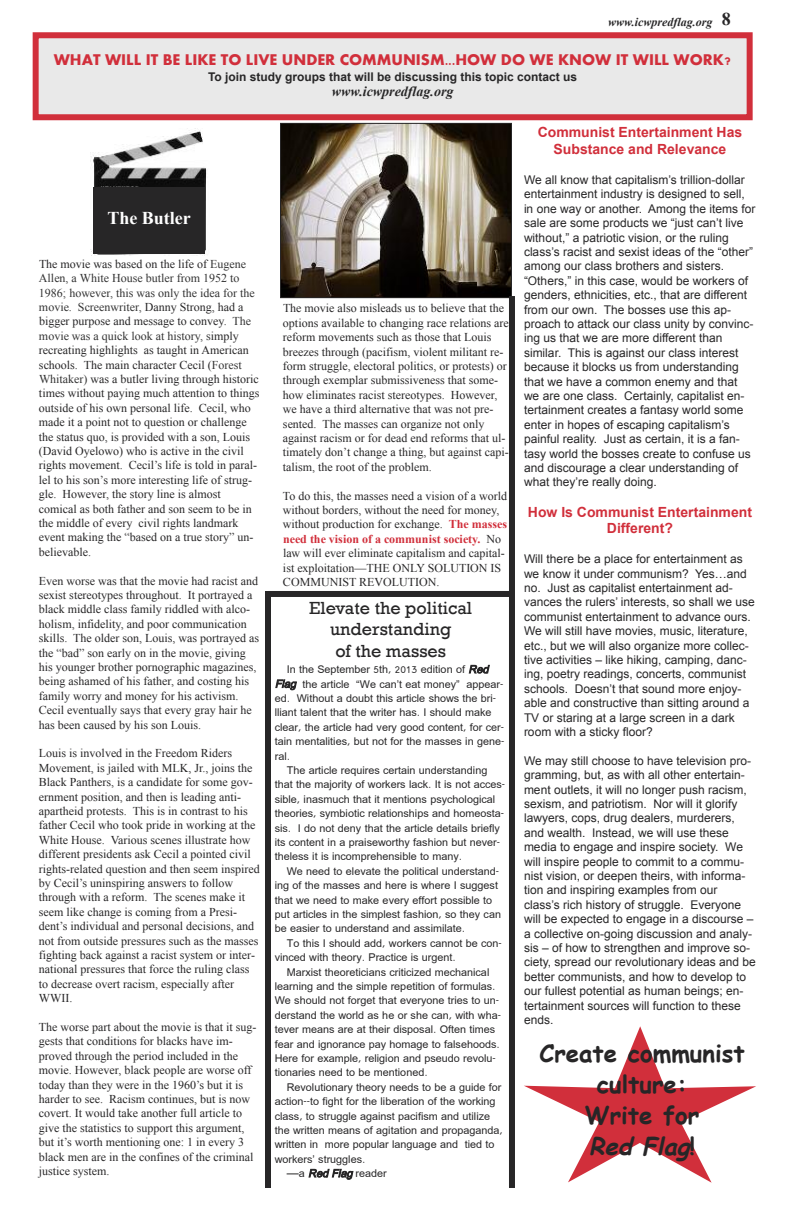
<style>
.page{position:relative;width:792px;height:1224px;background:#fff}
.page>*{position:absolute;margin:0;border:0;box-sizing:border-box;transform-origin:0 0}
.t1{font:700 24px/31px "Comic Sans MS";color:#272627;text-align:center}
.t2{font:18px/21.6px "Rockwell";color:#272627;text-align:center}
.t3{font:700 18px "Times New Roman";color:#fff}
.t4{font:700 16px "Aharoni";color:#d12f3b}
.t5{font:700 14px/16.8px "Arial";color:#d12f3b;text-align:center}
.t6{font:italic 700 14px "Times New Roman";color:#272627}
.t7{font:12px/14.4px "Times New Roman";color:#272627}
.t8{font:12px/14.4px "Arial";color:#272627}
.t9{font:12px/14.4px "Miriam";color:#272627}
.t10{font:700 12px "Arial";color:#272627}
.t11{font:italic 700 12px "Times New Roman";color:#272627}
.s1{font-style:normal;font-size:18px}
.s2{color:#333}
.s3{font-weight:700;color:#d12f3b}
.s4{font-style:italic}
</style>
<div class="page">
<div style="left:39px;top:38px;width:708px;height:76px;background:#e9e9e9"></div>
<div style="left:33px;top:32px;width:720px;height:88px;border:6px solid #d12f3b"></div>
<img style="left:90px;top:130px;width:117px;height:126px">
<div style="left:94px;top:187px;width:111px;height:67px;background:#272627"></div>
<svg style="left:524px;top:1026px;width:232px;height:157px"></svg>
<img style="left:282px;top:125px;width:228px;height:171px">
<div style="left:280px;top:123px;width:232px;height:175px;border:1px solid #272627"></div>
<div style="left:265px;top:591px;width:6px;height:597px;background:#272627"></div>
<div style="left:268px;top:591px;width:244px;height:6px;background:#272627"></div>
<div style="left:509px;top:296px;width:6px;height:892px;background:#272627"></div>
<p class="t11" style="left:608px;top:15px;width:124px">www.icwpredflag.org <span class="s1">8</span></p>
<h3 class="t4" style="left:54px;top:53px;width:679px">WHAT WILL IT BE LIKE TO LIVE UNDER COMMUNISM...HOW DO WE KNOW IT WILL WORK?</h3>
<p class="t10" style="left:208px;top:70px;width:371px">To join study groups that will be discussing this topic contact us</p>
<p class="t6" style="left:332px;top:84px;width:123px">www.icwpredflag.org</p>
<h2 class="t3" style="left:107px;top:208px;width:85px">The Butler</h2>
<p class="t7" style="left:39px;top:257px;width:222px">The movie was based on the life of <span class="s2">Eugene Allen, a White House butler from 1952 to 1986; however, this was only the idea for the movie. Screenwriter,</span> Danny Strong, had a bigger purpose and message to convey<span class="s2">. The movie was a quick look at history, s</span>imply recreating highlights as taught in American schools. The main character Cecil (<span class="s2">Forest Whitaker)</span> was a butler living through historic times without paying much attention to things outside of his own personal life. Cecil, who made it a point not to question or challenge the status quo, is provided with a son, Louis (David Oyelowo) who is active in the civil rights movement. Cecil’s life is told in paral&shy;lel to his son’s more interesting life of strug&shy;gle. However, the story line is almost comical as both father and son seem to be in the middle of every civil rights landmark event making the “based on a true story” un&shy;believable.</p>
<p class="t7" style="left:39px;top:573px;width:222px">Even worse was that the movie had racist and sexist stereotypes throughout. It portrayed a black middle class family riddled with alco&shy;holism, infidelity, and poor communication skills. The older son, Louis, was portrayed as the “bad” son early on in the movie, giving his younger brother pornographic magazines, being ashamed of his father, and costing his family worry and money for his activism.<br>Cecil eventually says that every gray hair he has been caused by his son Louis.</p>
<p class="t7" style="left:39px;top:746px;width:222px">Louis is involved in the Freedom Riders Movement, is jailed with MLK, Jr., joins the Black Panthers, is a candidate for some gov&shy;ernment position, and then is leading anti&shy;apartheid protests. This is in contrast to his father Cecil who took pride in working at the White House. Various scenes illustrate how different presidents ask Cecil a pointed civil rights-related question and then seem inspired by Cecil’s uninspiring answers to follow through with a reform. The scenes make it seem like change is coming from a Presi&shy;dent’s individual and personal decisions, and not from outside pressures such as the masses fighting back against a racist system or inter&shy;national pressures that force the ruling class to decrease overt racism, especially after WWII.</p>
<p class="t7" style="left:39px;top:1020px;width:219px">The worse part about the movie is that it sug&shy;gests that conditions for blacks have im&shy;proved through the period included in the movie. However, black people are worse off today than they were in the 1960’s but it is harder to see. Racism continues, but is now covert. It would take another full article to give the statistics to support this argument, but it’s worth mentioning one: 1 in every 3 black men are in the confines of the criminal justice system.</p>
<p class="t7" style="left:283px;top:301px;width:227px">The movie also misleads us to believe that the options available to changing race relations are reform movements such as those that Louis breezes through (pacifism, violent militant re&shy;form struggle, electoral politics, or protests) or through exemplar submissiveness that some&shy;how eliminates racist stereotypes. However, we have a third alternative that was not pre&shy;sented. The masses can organize not only against racism or for dead end reforms that ul&shy;timately don’t change a thing, but against capi&shy;talism, the root of the problem.</p>
<p class="t7" style="left:283px;top:488px;width:226px">To do this, the masses need a vision of a world without borders, without the need for money, without production for exchange. <span class="s3">The masses need the vision of a communist society.</span> No law will ever eliminate capitalism and capital&shy;ist exploitation—THE ONLY SOLUTION IS COMMUNIST REVOLUTION.</p>
<h2 class="t2" style="left:309px;top:596px;width:165px">Elevate the political understanding<br>of the masses</h2>
<p class="t9" style="left:275px;top:663px;width:231px;text-indent:12px">In the September 5th, 2013 edition of <span class="s4">Red Flag</span> the article “We can’t eat money” appear&shy;ed. Without a doubt this article shows the bri&shy;lliant talent that the writer has. I should make clear, the article had very good content, for cer&shy;tain mentalities, but not for the masses in gene&shy;ral.</p>
<p class="t9" style="left:275px;top:764px;width:232px;text-indent:12px">The article requires certain understanding that the majority of workers lack. It is not acces&shy;sible, inasmuch that it mentions psychological theories, symbiotic relationships and homeosta&shy;sis. I do not deny that the article details briefly its content in a praiseworthy fashion but never&shy;theless it is incomprehensible to many.</p>
<p class="t9" style="left:275px;top:865px;width:228px;text-indent:12px">We need to elevate the political understand&shy;ing of the masses and here is where I suggest that we need to make every effort possible to put articles in the simplest fashion, so they can be easier to understand and assimilate.</p>
<p class="t9" style="left:275px;top:937px;width:229px;text-indent:12px">To this I should add, workers cannot be con&shy;vinced with theory. Practice is urgent.</p>
<p class="t9" style="left:275px;top:966px;width:228px;text-indent:12px">Marxist theoreticians criticized mechanical learning and the simple repetition of formulas.<br>We should not forget that everyone tries to un&shy;derstand the world as he or she can, with wha&shy;tever means are at their disposal. Often times fear and ignorance pay homage to falsehoods.<br>Here for example, religion and pseudo revolu&shy;tionaries need to be mentioned.</p>
<p class="t9" style="left:287px;top:1081px;width:216px">Revolutionary theory needs to be a guide for</p>
<p class="t9" style="left:275px;top:1095px;width:222px">action--to fight for the liberation of the working</p>
<p class="t9" style="left:275px;top:1110px;width:217px">class, to struggle against pacifism and utilize</p>
<p class="t9" style="left:275px;top:1124px;width:230px">the written means of agitation and propaganda,</p>
<p class="t9" style="left:275px;top:1138px;width:221px">written in more popular language and tied to</p>
<p class="t9" style="left:275px;top:1153px;width:92px">workers’ struggles.</p>
<p class="t9" style="left:287px;top:1167px;width:102px">—a <span class="s4">Red Flag</span>reader</p>
<p class="t5" style="left:538px;top:124px;width:206px">Communist Entertainment Has<br>Substance and Relevance</p>
<p class="t8" style="left:524px;top:173px;width:233px">We all know that capitalism’s trillion-dollar entertainment industry is designed to sell, in one way or another. Among the items for sale are some products we “just can’t live without,” a patriotic vision, or the ruling class’s racist and sexist ideas of the “other” among our class brothers and sisters. “Others,” in this case, would be workers of genders, ethnicities, etc., that are different from our own. The bosses use this ap&shy;proach to attack our class unity by convinc&shy;ing us that we are more different than similar. This is against our class interest because it blocks us from understanding that we have a common enemy and that we are one class. Certainly, capitalist en&shy;tertainment creates a fantasy world some enter in hopes of escaping capitalism’s painful reality. Just as certain, it is a fan&shy;tasy world the bosses create to confuse us and discourage a clear understanding of what they’re really doing.</p>
<p class="t5" style="left:528px;top:503px;width:226px">How Is Communist Entertainment<br>Different?</p>
<p class="t8" style="left:524px;top:552px;width:232px">Will there be a place for entertainment as we know it under communism? Yes…and no. Just as capitalist entertainment ad&shy;vances the rulers’ interests, so shall we use communist entertainment to advance ours.<br>We will still have movies, music, literature, etc., but we will also organize more collec&shy;tive activities – like hiking, camping, danc&shy;ing, poetry readings, concerts, communist schools. Doesn’t that sound more enjoy&shy;able and constructive than sitting around a TV or staring at a large screen in a dark room with a sticky floor?</p>
<p class="t8" style="left:524px;top:753px;width:233px">We may still choose to have television pro&shy;gramming, but, as with all other entertain&shy;ment outlets, it will no longer push racism, sexism, and patriotism. Nor will it glorify lawyers, cops, drug dealers, murderers, and wealth. Instead, we will use these media to engage and inspire society. We will inspire people to commit to a commu&shy;nist vision, or deepen theirs, with informa&shy;tion and inspiring examples from our class’s rich history of struggle. Everyone will be expected to engage in a discourse – a collective on-going discussion and analy&shy;sis – of how to strengthen and improve so&shy;ciety, spread our revolutionary ideas and be better communists, and how to develop to our fullest potential as human beings; en&shy;tertainment sources will function to these ends.</p>
<h1 class="t1" style="left:539px;top:1036px;width:207px">Create communist culture:<br>Write for<br><span class="s4">Red Flag</span>!</h1>
</div>
